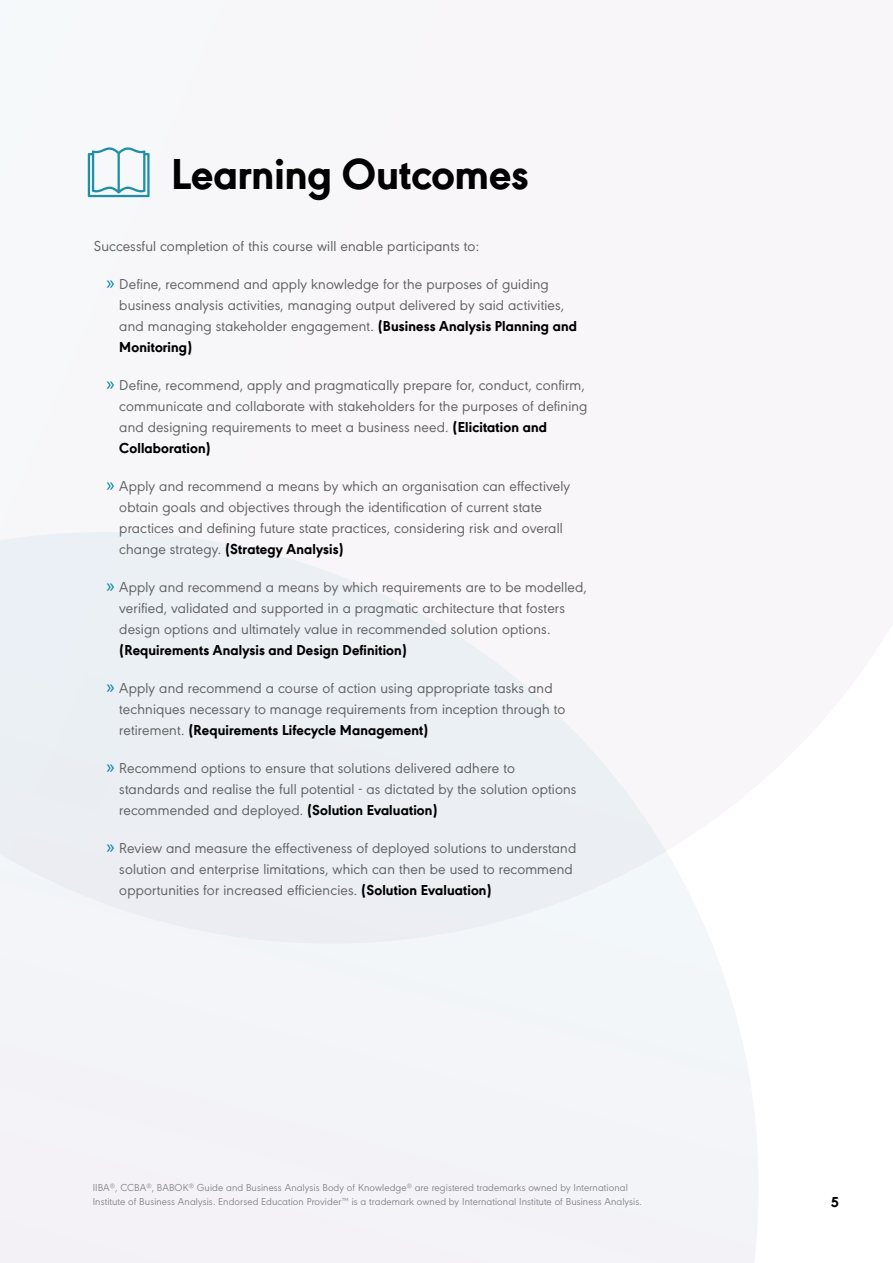
<style>
.page{position:relative;width:893px;height:1263px;background:#fff}
.page>*{position:absolute;margin:0;border:0;box-sizing:border-box;transform-origin:0 0}
.t1{font:800 45px "URW Geometric";color:#000}
.t2{font:15px/21px "URW Geometric";letter-spacing:.01em;color:#626363}
.t3{font:15px "URW Geometric";letter-spacing:.01em;color:#626262}
.t4{font:800 15px "URW Geometric";letter-spacing:.01em;color:#000}
.t5{font:10.5px/13.5px "URW Geometric";letter-spacing:.01em;color:#8c8c8c}
.s1{font-family:"Myriad Pro";font-size:19.5px;color:#00809e}
.s2{font-weight:800;color:#000}
</style>
<div class="page">
<svg style="left:0;top:532px;width:758px;height:731px"></svg>
<svg style="left:88px;top:147px;width:62px;height:50px"></svg>
<h1 class="t1" style="left:171px;top:141px;width:359px">Learning Outcomes</h1>
<p class="t3" style="left:94px;top:235px;width:387px">Successful completion of this course will enable participants to:</p>
<p class="t2" style="left:119px;top:272px;width:459px;text-indent:-13px"><span class="s1">»</span> Define, recommend and apply knowledge for the purposes of guiding business analysis activities, managing output delivered by said activities, and managing stakeholder engagement. <span class="s2">(Business Analysis Planning and Monitoring)</span></p>
<p class="t2" style="left:119px;top:373px;width:470px;text-indent:-13px"><span class="s1">»</span> Define, recommend, apply and pragmatically prepare for, conduct, confirm, communicate and collaborate with stakeholders for the purposes of defining and designing requirements to meet a business need. <span class="s2">(Elicitation and Collaboration)</span></p>
<p class="t2" style="left:119px;top:474px;width:452px;text-indent:-13px"><span class="s1">»</span> Apply and recommend a means by which an organisation can effectively obtain goals and objectives through the identification of current state practices and defining future state practices, considering risk and overall change strategy. <span class="s2">(Strategy Analysis)</span></p>
<p class="t2" style="left:119px;top:575px;width:469px;text-indent:-13px"><span class="s1">»</span> Apply and recommend a means by which requirements are to be modelled, verified, validated and supported in a pragmatic architecture that fosters design options and ultimately value in recommended solution options.</p>
<p class="t4" style="left:119px;top:639px;width:289px">(Requirements Analysis and Design Definition)</p>
<p class="t2" style="left:119px;top:676px;width:448px;text-indent:-13px"><span class="s1">»</span> Apply and recommend a course of action using appropriate tasks and techniques necessary to manage requirements from inception through to retirement. <span class="s2">(Requirements Lifecycle Management)</span></p>
<p class="t2" style="left:119px;top:756px;width:459px;text-indent:-13px"><span class="s1">»</span> Recommend options to ensure that solutions delivered adhere to standards and realise the full potential - as dictated by the solution options recommended and deployed. <span class="s2">(Solution Evaluation)</span></p>
<p class="t2" style="left:119px;top:836px;width:458px;text-indent:-13px"><span class="s1">»</span> Review and measure the effectiveness of deployed solutions to understand solution and enterprise limitations, which can then be used to recommend opportunities for increased efficiencies. <span class="s2">(Solution Evaluation)</span></p>
<p class="t5" style="left:93px;top:1180px;width:551px">IIBA<sup>®</sup>, CCBA<sup>®</sup>, BABOK<sup>®</sup> Guide and Business Analysis Body of Knowledge<sup>®</sup> are registered trademarks owned by International<br>Institute of Business Analysis. Endorsed Education Provider™ is a trademark owned by International Institute of Business Analysis.</p>
<p class="t4" style="left:831px;top:1191px;width:10px">5</p>
</div>
